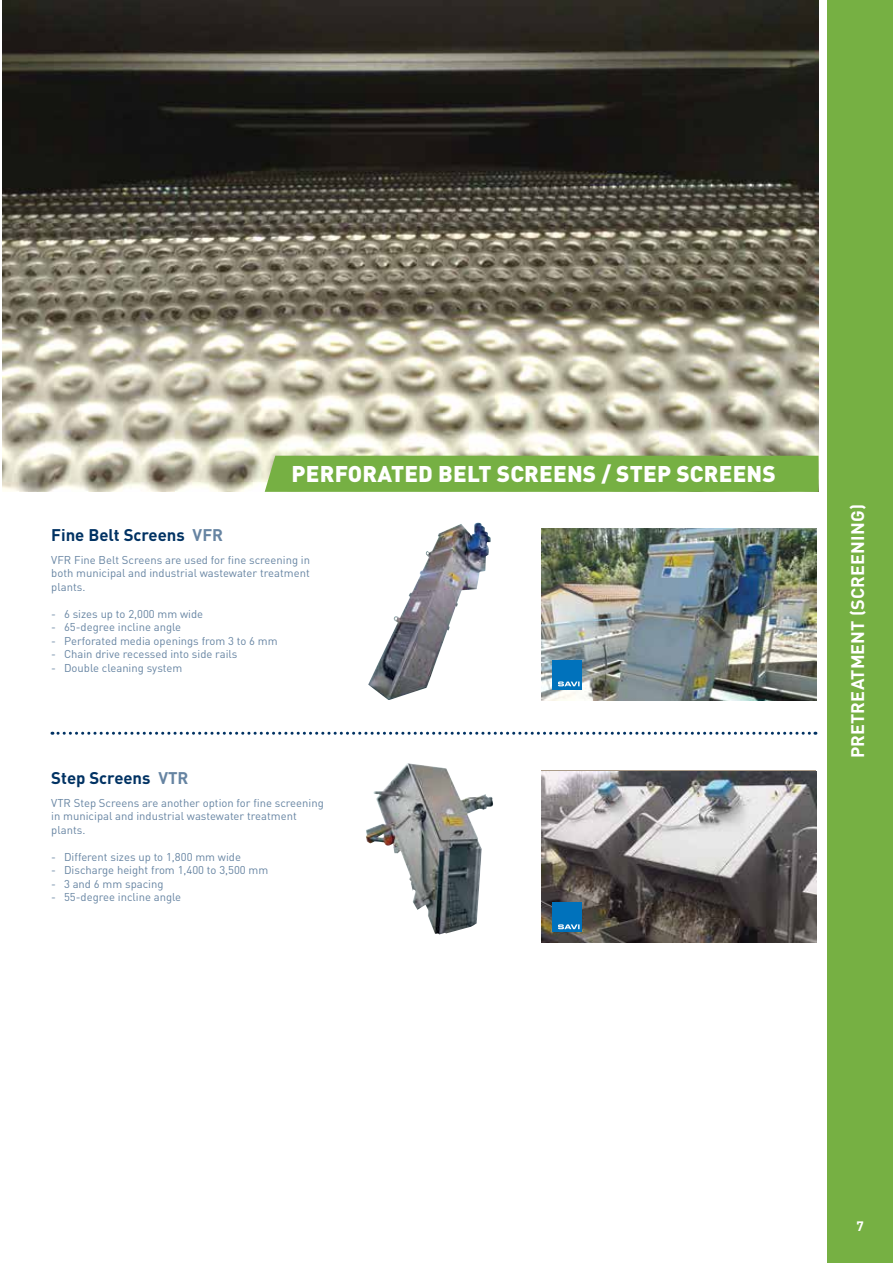
<style>
.page{position:relative;width:893px;height:1263px;background:#fff}
.page>*{position:absolute;margin:0;border:0;box-sizing:border-box;transform-origin:0 0}
.t1{font:900 22.5px "DIN Pro";letter-spacing:.01em;color:#fff}
.t2{font:700 18px "DIN Pro";letter-spacing:.01em;color:#fff}
.t3{font:700 16.65px "DIN Pro";color:#003263}
.t4{font:700 13.5px "DIN Pro";color:#fff}
.t5{font:11.25px/13.5px "DIN Pro";color:#6684a2;text-align:justify}
.s1{color:#6684a2}
</style>
<div class="page">
<div style="left:827px;top:0;width:66px;height:1263px;background:#76b043"></div>
<svg style="left:52px;top:732px;width:764px;height:3px"></svg>
<img style="left:541px;top:528px;width:275px;height:172px">
<img style="left:541px;top:771px;width:275px;height:172px">
<img style="left:2px;top:0;width:817px;height:492px">
<img style="left:368px;top:523px;width:123px;height:177px">
<img style="left:366px;top:763px;width:127px;height:171px">
<div style="left:265px;top:456px;width:554px;height:36px;background:#76b043"></div>
<div style="left:552px;top:903px;width:30px;height:29px;background:#0072bc"></div>
<svg style="left:558px;top:924px;width:22px;height:5px"></svg>
<div style="left:552px;top:660px;width:30px;height:29px;background:#0072bc"></div>
<svg style="left:558px;top:681px;width:22px;height:5px"></svg>
<h3 class="t3" style="left:51px;top:523px;width:173px">Fine Belt Screens <span class="s1">VFR</span></h3>
<h1 class="t1" style="left:292px;top:459px;width:486px">PERFORATED BELT SCREENS / STEP SCREENS</h1>
<p class="t5" style="left:51px;top:552px;width:260px">VFR Fine Belt Screens are used for fine screening in both municipal and industrial wastewater treatment plants.</p>
<p class="t5" style="left:51px;top:606px;width:153px">- 6 sizes up to 2,000 mm wide</p>
<p class="t5" style="left:51px;top:620px;width:131px">- 65-degree incline angle</p>
<p class="t5" style="left:51px;top:633px;width:228px">- Perforated media openings from 3 to 6 mm</p>
<p class="t5" style="left:51px;top:647px;width:188px">- Chain drive recessed into side rails</p>
<p class="t5" style="left:51px;top:660px;width:132px">- Double cleaning system</p>
<h3 class="t3" style="left:51px;top:766px;width:139px">Step Screens <span class="s1">VTR</span></h3>
<p class="t5" style="left:51px;top:795px;width:274px;text-align:left">VTR Step Screens are another option for fine screening in municipal and industrial wastewater treatment plants.</p>
<p class="t5" style="left:51px;top:849px;width:191px">- Different sizes up to 1,800 mm wide</p>
<p class="t5" style="left:51px;top:863px;width:219px">- Discharge height from 1,400 to 3,500 mm</p>
<p class="t5" style="left:51px;top:876px;width:114px">- 3 and 6 mm spacing</p>
<p class="t5" style="left:51px;top:890px;width:131px">- 55-degree incline angle</p>
<h2 class="t2" style="left:845px;top:758px;width:256px;rotate:-90deg">PRETREATMENT (SCREENING)</h2>
<p class="t4" style="left:857px;top:1217px;width:9px">7</p>
</div>
